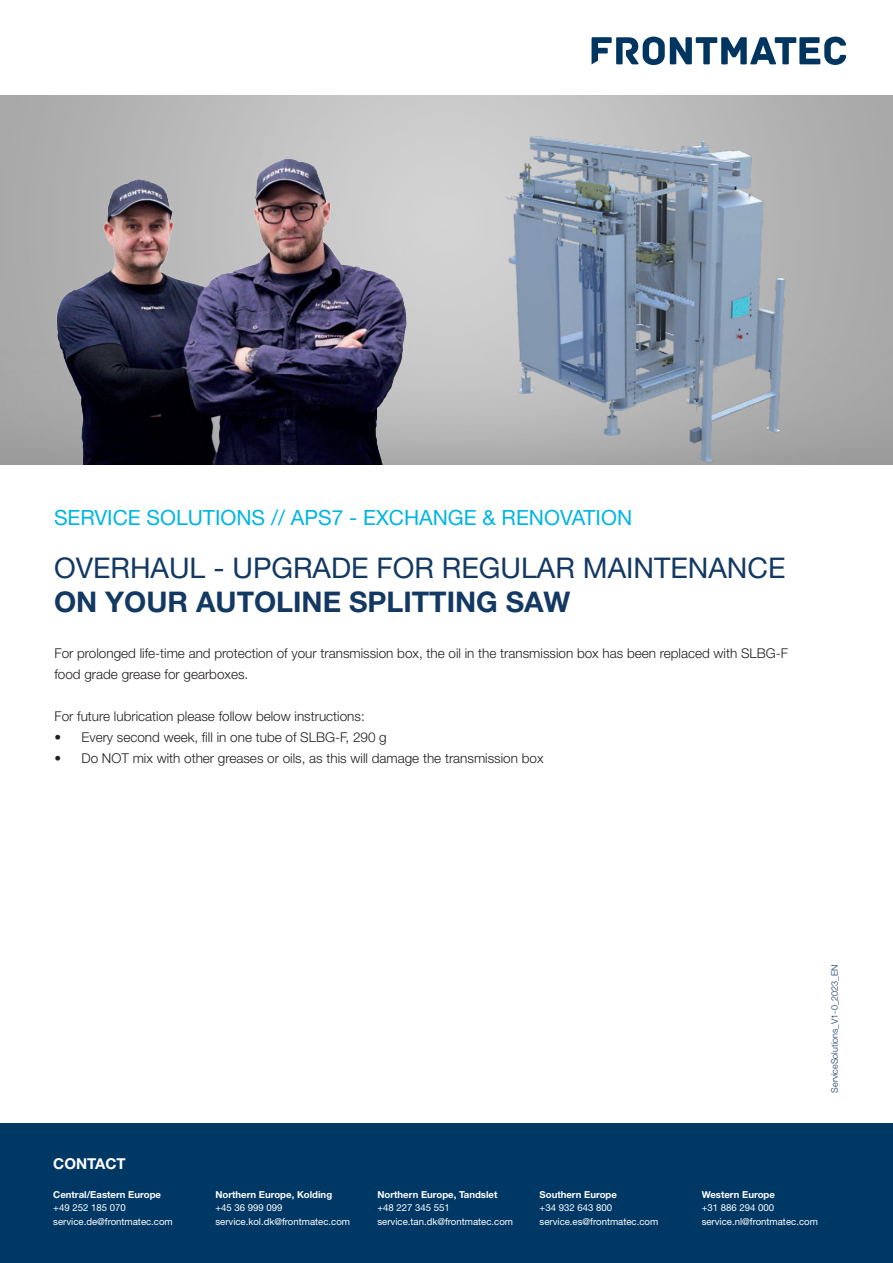
<style>
.page{position:relative;width:893px;height:1263px;background:#fff}
.page>*{position:absolute;margin:0;border:0;box-sizing:border-box;transform-origin:0 0}
.t1{font:28.5px/34.2px "Helvetica Neue LT Std";color:#133963}
.t2{font:21px "Helvetica Neue LT Std";color:#00b5e2}
.t3{font:700 15px "Helvetica Neue LT Std";color:#fff}
.t4{font:300 13.5px "Helvetica Neue LT Std";color:#231f20}
.Brød_neg{font:9.6px "Helvetica Neue LT Std";color:#fff}
.Brød_neg-2{font:700 9.6px "Helvetica Neue LT Std";color:#fff}
.t5{font:300 9px "Helvetica Neue LT Std";color:#133963}
.s1{font-weight:700}
</style>
<div class="page">
<svg style="left:592px;top:37px;width:254px;height:28px"></svg>
<div style="left:0;top:1124px;width:893px;height:139px;background:#003865"></div>
<img style="left:490px;top:113px;width:313px;height:351px">
<img style="left:51px;top:128px;width:359px;height:336px">
<p class="t2" style="left:54px;top:505px;width:580px">SERVICE SOLUTIONS // APS7 - EXCHANGE &amp; RENOVATION</p>
<p class="t1" style="left:54px;top:550px;width:733px">OVERHAUL - UPGRADE FOR REGULAR MAINTENANCE<br><span class="s1">ON YOUR AUTOLINE SPLITTING SAW</span></p>
<p class="t4" style="left:54px;top:645px;width:735px">For prolonged life-time and protection of your transmission box, the oil in the transmission box has been replaced with SLBG-F</p>
<p class="t4" style="left:54px;top:666px;width:195px">food grade grease for gearboxes.</p>
<p class="t4" style="left:54px;top:708px;width:312px">For future lubrication please follow below instructions:</p>
<p class="t4" style="left:54px;top:729px;width:334px">• Every second week, fill in one tube of SLBG-F, 290 g</p>
<p class="t4" style="left:54px;top:750px;width:491px">• Do NOT mix with other greases or oils, as this will damage the transmission box</p>
<p class="t3" style="left:53px;top:1154px;width:74px">CONTACT</p>
<p class="Brød_neg-2" style="left:53px;top:1188px;width:109px">Central/Eastern Europe</p>
<p class="Brød_neg" style="left:53px;top:1202px;width:74px">+49 252 185 070</p>
<p class="Brød_neg" style="left:53px;top:1216px;width:121px">service.de@frontmatec.com</p>
<p class="Brød_neg-2" style="left:215px;top:1188px;width:118px">Northern Europe, Kolding</p>
<p class="Brød_neg" style="left:215px;top:1202px;width:69px">+45 36 999 099</p>
<p class="Brød_neg" style="left:215px;top:1216px;width:136px">service.kol.dk@frontmatec.com</p>
<p class="Brød_neg-2" style="left:377px;top:1188px;width:122px">Northern Europe, Tandslet</p>
<p class="Brød_neg" style="left:377px;top:1202px;width:74px">+48 227 345 551</p>
<p class="Brød_neg" style="left:377px;top:1216px;width:137px">service.tan.dk@frontmatec.com</p>
<p class="Brød_neg-2" style="left:540px;top:1188px;width:79px">Southern Europe</p>
<p class="Brød_neg" style="left:540px;top:1202px;width:74px">+34 932 643 800</p>
<p class="Brød_neg" style="left:540px;top:1216px;width:120px">service.es@frontmatec.com</p>
<p class="t5" style="left:829px;top:1092px;width:129px;rotate:-90deg">ServiceSolutions_V1-0_2023_EN</p>
<p class="Brød_neg-2" style="left:702px;top:1188px;width:75px">Western Europe</p>
<p class="Brød_neg" style="left:702px;top:1202px;width:74px">+31 886 294 000</p>
<p class="Brød_neg" style="left:702px;top:1216px;width:118px">service.nl@frontmatec.com</p>
</div>
